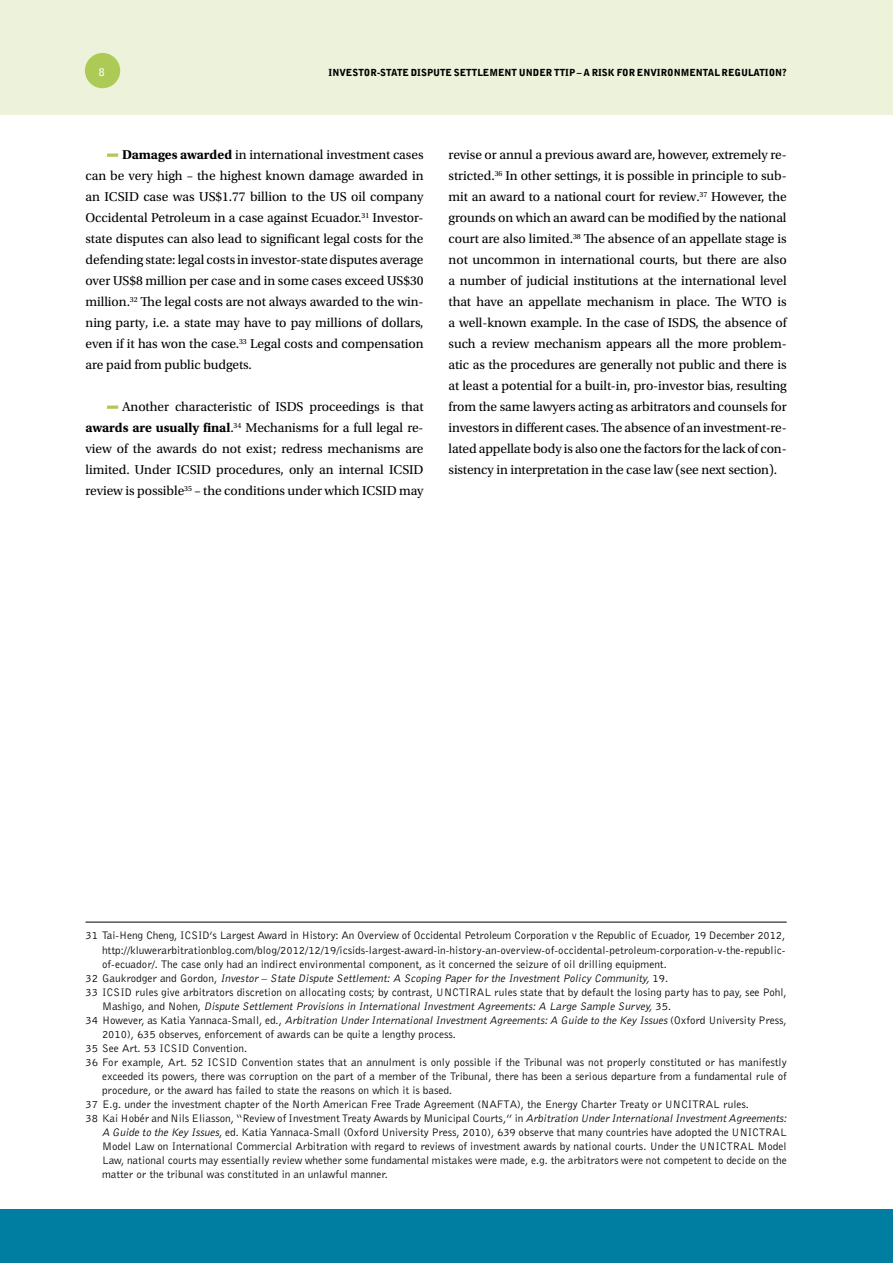
<style>
.page{position:relative;width:893px;height:1263px;background:#fff}
.page>*{position:absolute;margin:0;border:0;box-sizing:border-box;transform-origin:0 0}
.t1{font:13.5px/21px "Utopia Std";letter-spacing:-.005em;color:#000;text-align:justify}
.t2{font:11.25px "Bell Gothic BT";color:#000}
.t3{font:italic 11.25px "Bell Gothic BT";color:#000}
.t4{font:700 10.5px "Bell Gothic BT";color:#fff}
.t5{font:900 9.75px "Bell Gothic BT";color:#000}
.s1{font-weight:700}
.s2{font-style:normal}
.s3{font-style:italic}
</style>
<div class="page">
<div style="left:0;top:0;width:893px;height:115px;background:#ecf3da"></div>
<div style="left:85px;top:53px;width:35px;height:35px;background:#adca57;border-radius:50%"></div>
<hr style="left:892px;top:0;width:1px;height:117px;background:#ecf3da">
<div style="left:0;top:1209px;width:893px;height:54px;background:#007ea2"></div>
<hr style="left:86px;top:922px;width:701px;height:1px;background:#000">
<svg style="left:107px;top:153px;width:11px;height:4px"></svg>
<svg style="left:107px;top:405px;width:11px;height:4px"></svg>
<p class="t4" style="left:99px;top:65px;width:7px">8</p>
<p class="t5" style="left:329px;top:66px;width:347px">INVESTO R-STATE DISPUTE SETTLEM ENT UN DER TTIP – A RISK FO R ENVIRONM</p>
<p class="t5" style="left:689px;top:66px;width:77px">ENTAL REG ULATION</p>
<p class="t5" style="left:782px;top:66px;width:6px">?</p>
<p class="t1" style="left:86px;top:144px;width:340px;text-indent:37px"><span class="s1">Damages awarded</span> in international investment cases can be very high – the highest known damage awarded in an ICSID case was US$1.77 billion to the US oil company Occidental Petroleum in a case against Ecuador.<sup>31</sup> Investor&shy;state disputes can also lead to significant legal costs for the defending state: legal costs in investor-state disputes average over US$8 million per case and in some cases exceed US$30 million.<sup>32</sup> The legal costs are not always awarded to the win&shy;ning party, i.e. a state may have to pay millions of dollars, even if it has won the case.<sup>33</sup> Legal costs and compensation are paid from public budgets.</p>
<p class="t1" style="left:86px;top:396px;width:340px;text-indent:37px">Another characteristic of ISDS proceedings is that <span class="s1">awards are usually final</span>.<sup>34</sup> Mechanisms for a full legal re&shy;view of the awards do not exist; redress mechanisms are limited. Under ICSID procedures, only an internal ICSID review is possible<sup>35</sup> – the conditions under which ICSID may</p>
<p class="t1" style="left:449px;top:144px;width:340px">revise or annul a previous award are, however, extremely re&shy;stricted.<sup>36</sup> In other settings, it is possible in principle to sub&shy;mit an award to a national court for review.<sup>37</sup> However, the grounds on which an award can be modified by the national court are also limited.<sup>38</sup> The absence of an appellate stage is not uncommon in international courts, but there are also a number of judicial institutions at the international level that have an appellate mechanism in place. The WTO is a well-known example. In the case of ISDS, the absence of such a review mechanism appears all the more problem&shy;atic as the procedures are generally not public and there is at least a potential for a built-in, pro-investor bias, resulting from the same lawyers acting as arbitrators and counsels for investors in different cases. The absence of an investment-re&shy;lated appellate body is also one the factors for the lack of con&shy;sistency in interpretation in the case law (see next section).</p>
<p class="t2" style="left:86px;top:929px;width:701px">31 Tai-Heng Cheng, ICSID’s Largest Award in History: An Overview of Occidental Petroleum Corporation v the Republic of Ecuador, 19 December 2012,</p>
<p class="t2" style="left:102px;top:943px;width:685px">http://kluwerarbitrationblog.com/blog/2012/12/19/icsids-largest-award-in-history-an-overview-of-occidental-petroleum-corporation-v-the-republic-</p>
<p class="t2" style="left:102px;top:957px;width:566px">of-ecuador/. The case only had an indirect environmental component, as it concerned the seizure of oil drilling equipment.</p>
<p class="t3" style="left:86px;top:971px;width:587px"><span class="s2">3 2 G a u k r o d g e r a n d G o r d o n ,</span> Investor <span class="s2">–</span> State Dispute Settlement: A Scoping Paper for the Investment Policy Community, <span class="s2">1 9</span> .</p>
<p class="t2" style="left:86px;top:985px;width:703px">33 ICSID rules give arbitrators discretion on allocating costs; by contrast, UNCTIRAL rules state that by default the losing party has to pay, see Pohl,</p>
<p class="t3" style="left:102px;top:999px;width:571px"><span class="s2">M a s h i g o , a n d N o h e n ,</span> Dispute Settlement Provisions in International Investment Agreements: A Large Sample Survey, <span class="s2">3 5 .</span></p>
<p class="t3" style="left:86px;top:1013px;width:703px"><span class="s2">3 4 H oweve r, a s Kat i a Ya n n a ca - S m a l l , e d . ,</span> Arbitration UnderInternationalInvestmentAgreements:A Guide to the Key Issues <span class="s2">( O xfo rd U n i ve rs i ty P re ss,</span></p>
<p class="t2" style="left:102px;top:1027px;width:355px">2010), 635 observes, enforcement of awards can be quite a lengthy process.</p>
<p class="t2" style="left:86px;top:1041px;width:163px">35 See Art. 53 ICSID Convention.</p>
<p class="t2" style="left:86px;top:1055px;width:703px">36 For example, Art. 52 ICSID Convention states that an annulment is only possible if the Tribunal was not properly constituted or has manifestly</p>
<p class="t2" style="left:102px;top:1069px;width:686px">exceeded its powers, there was corruption on the part of a member of the Tribunal, there has been a serious departure from a fundamental rule of</p>
<p class="t2" style="left:102px;top:1083px;width:352px">procedure, or the award has failed to state the reasons on which it is based.</p>
<p class="t2" style="left:86px;top:1097px;width:665px">37 E.g. under the investment chapter of the North American Free Trade Agreement (NAFTA), the Energy Charter Treaty or UNCITRAL rules.</p>
<p class="t2" style="left:86px;top:1111px;width:705px">38 Kai Hobér and Nils Eliasson, “Review of Investment Treaty Awards by Municipal Courts,” in <span class="s3">Arbitration UnderInternationalInvestmentAgreements:</span></p>
<p class="t2" style="left:102px;top:1125px;width:686px"><span class="s3">A Guide to the Key Issues</span>, ed. Katia Yannaca-Small (Oxford University Press, 2010), 639 observe that many countries have adopted the UNICTRAL</p>
<p class="t2" style="left:102px;top:1139px;width:686px">Model Law on International Commercial Arbitration with regard to reviews of investment awards by national courts. Under the UNICTRAL Model</p>
<p class="t2" style="left:102px;top:1153px;width:686px">Law, national courts may essentially review whether some fundamental mistakes were made, e.g. the arbitrators were not competent to decide on the</p>
<p class="t2" style="left:102px;top:1167px;width:287px">matter or the tribunal was constituted in an unlawful manner.</p>
</div>
